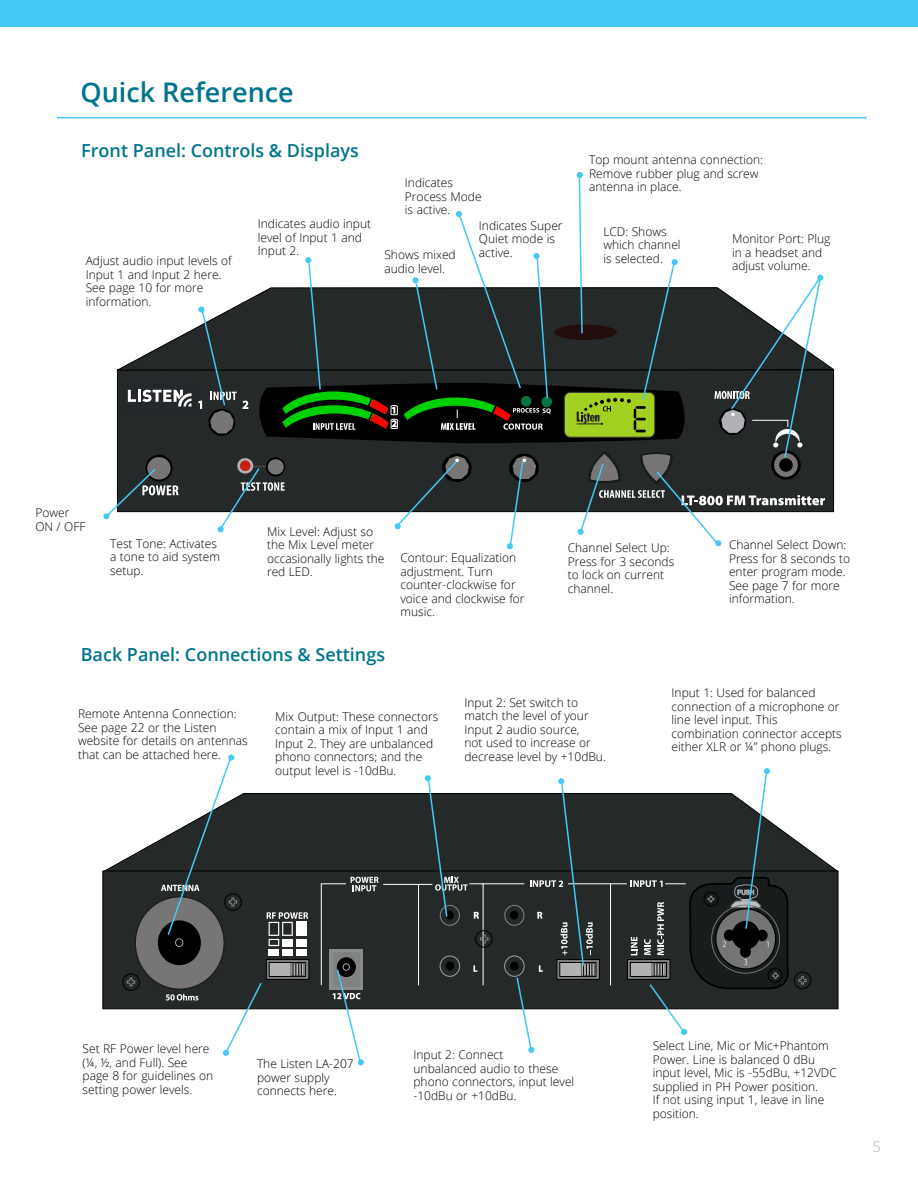
<style>
.page{position:relative;width:918px;height:1188px;background:#fff}
.page>*{position:absolute;margin:0;border:0;box-sizing:border-box;transform-origin:0 0}
.t1{font:600 27px "Open Sans";color:#00748e}
.t2{font:600 18px "Open Sans";color:#00748e}
.t3{font:15px "Open Sans";color:#ccc}
.t4{font:300 12px/13.5px "Open Sans";color:#000}
.t5{font:700 6.75px "Myriad Pro";color:#fff}
</style>
<div class="page">
<div style="left:0;top:0;width:918px;height:27px;background:#44c8f5"></div>
<div style="left:117px;top:370px;width:717px;height:142px;background:#262929;border:1px solid #000"></div>
<div style="left:146px;top:455px;width:26px;height:27px;background:#000;border-radius:50%"></div>
<svg style="left:116px;top:326px;width:719px;height:45px"></svg>
<svg style="left:102px;top:793px;width:737px;height:79px"></svg>
<div style="left:103px;top:871px;width:735px;height:138px;background:#262929;border:1px solid #000"></div>
<hr style="left:383px;top:884px;width:49px;height:1px;background:#fff">
<hr style="left:469px;top:883px;width:55px;height:1px;background:#fff">
<hr style="left:483px;top:884px;width:1px;height:101px;background:#fff">
<hr style="left:418px;top:884px;width:1px;height:101px;background:#fff">
<hr style="left:568px;top:883px;width:59px;height:1px;background:#fff">
<hr style="left:610px;top:884px;width:1px;height:101px;background:#fff">
<div style="left:475px;top:930px;width:18px;height:18px;border:1px solid #000;border-radius:50%"></div>
<svg style="left:473px;top:965px;width:4px;height:7px"></svg>
<svg style="left:474px;top:912px;width:5px;height:7px"></svg>
<div style="left:505px;top:905px;width:19px;height:20px;border:1px solid #848688;border-radius:50%"></div>
<div style="left:510px;top:911px;width:8px;height:9px;background:#000;border-radius:50%"></div>
<div style="left:505px;top:956px;width:19px;height:20px;border:1px solid #9fa1a4;border-radius:50%"></div>
<div style="left:510px;top:961px;width:9px;height:10px;background:#000;border-radius:50%"></div>
<div style="left:440px;top:905px;width:20px;height:20px;border:1px solid #848688;border-radius:50%"></div>
<div style="left:440px;top:956px;width:20px;height:20px;border:1px solid #9fa1a4;border-radius:50%"></div>
<div style="left:446px;top:961px;width:8px;height:10px;background:#000;border-radius:50%"></div>
<svg style="left:627px;top:959px;width:4px;height:21px"></svg>
<svg style="left:630px;top:962px;width:1px;height:15px"></svg>
<svg style="left:593px;top:959px;width:7px;height:21px"></svg>
<svg style="left:593px;top:962px;width:3px;height:15px"></svg>
<div style="left:581px;top:963px;width:14px;height:13px;border:1px solid #616264"></div>
<div style="left:266px;top:959px;width:43px;height:21px;background:#808080;border:1px solid #000"></div>
<div style="left:269px;top:962px;width:37px;height:15px;background:#b2b2b2;border:1px solid #000"></div>
<div style="left:291px;top:963px;width:13px;height:13px;border:1px solid #616264"></div>
<svg style="left:293px;top:964px;width:9px;height:12px"></svg>
<svg style="left:480px;top:935px;width:8px;height:8px"></svg>
<div style="left:794px;top:972px;width:17px;height:17px;border:1px solid #000;border-radius:50%"></div>
<svg style="left:799px;top:977px;width:7px;height:7px"></svg>
<div style="left:122px;top:973px;width:18px;height:18px;border:1px solid #000;border-radius:50%"></div>
<svg style="left:127px;top:978px;width:8px;height:8px"></svg>
<div style="left:224px;top:893px;width:18px;height:18px;border:1px solid #000;border-radius:50%"></div>
<div style="left:135px;top:897px;width:89px;height:92px;background:#787575;border-radius:50%"></div>
<div style="left:158px;top:920px;width:43px;height:45px;background:#000;border-radius:50%"></div>
<div style="left:166px;top:928px;width:27px;height:28px;border:1px solid #000;border-radius:50%"></div>
<div style="left:175px;top:939px;width:8px;height:8px;border:1px solid #9fa1a4;border-radius:50%"></div>
<svg style="left:166px;top:994px;width:32px;height:7px"></svg>
<div style="left:282px;top:949px;width:11px;height:7px;background:#fff"></div>
<div style="left:296px;top:949px;width:11px;height:7px;background:#fff"></div>
<div style="left:269px;top:949px;width:10px;height:7px;background:#fff"></div>
<svg style="left:267px;top:912px;width:41px;height:34px"></svg>
<svg style="left:103px;top:456px;width:76px;height:63px"></svg>
<hr style="left:57px;top:117px;width:810px;height:1px;background:#44c8f5">
<svg style="left:128px;top:390px;width:64px;height:17px"></svg>
<svg style="left:223px;top:983px;width:40px;height:73px"></svg>
<svg style="left:320px;top:877px;width:59px;height:188px"></svg>
<svg style="left:631px;top:768px;width:161px;height:267px"></svg>
<svg style="left:515px;top:778px;width:78px;height:275px"></svg>
<svg style="left:425px;top:775px;width:43px;height:143px"></svg>
<svg style="left:161px;top:755px;width:76px;height:182px"></svg>
<svg style="left:198px;top:172px;width:627px;height:377px"></svg>
<h1 class="t1" style="left:81px;top:81px;width:215px">Quick Reference</h1>
<h2 class="t2" style="left:81px;top:143px;width:279px">Front Panel: Controls &amp; Displays</h2>
<p class="t4" style="left:86px;top:254px;width:148px">Adjust audio input levels of<br>Input 1 and Input 2 here.<br>See page 10 for more information.</p>
<p class="t4" style="left:258px;top:217px;width:115px">Indicates audio input level of Input 1 and<br>Input 2.</p>
<p class="t4" style="left:405px;top:176px;width:78px">Indicates<br>Process Mode is active.</p>
<p class="t4" style="left:384px;top:248px;width:73px">Shows mixed audio level.</p>
<p class="t4" style="left:479px;top:218px;width:85px">Indicates Super<br>Quiet mode is active.</p>
<p class="t4" style="left:589px;top:153px;width:175px">Top mount antenna connection:<br>Remove rubber plug and screw antenna in place.</p>
<p class="t4" style="left:603px;top:224px;width:79px">LCD: Shows which channel is selected.</p>
<p class="t4" style="left:732px;top:232px;width:100px">Monitor Port: Plug in a headset and adjust volume.</p>
<p class="t5" style="left:543px;top:408px;width:10px">SQ</p>
<p class="t4" style="left:35px;top:507px;width:51px">Power<br>ON / OFF</p>
<p class="t4" style="left:110px;top:536px;width:111px">Test Tone: Activates a tone to aid system setup.</p>
<p class="t4" style="left:267px;top:524px;width:119px">Mix Level: Adjust so the Mix Level meter occasionally lights the red LED.</p>
<h2 class="t2" style="left:81px;top:648px;width:306px">Back Panel: Connections &amp; Settings</h2>
<p class="t4" style="left:400px;top:551px;width:126px">Contour: Equalization adjustment. Turn counter-clockwise for voice and clockwise for music.</p>
<p class="t4" style="left:568px;top:541px;width:108px">Channel Select Up:<br>Press for 3 seconds to lock on current channel.</p>
<p class="t4" style="left:729px;top:538px;width:123px">Channel Select Down:<br>Press for 8 seconds to enter program mode.<br>See page 7 for more information.</p>
<p class="t4" style="left:78px;top:707px;width:171px">Remote Antenna Connection:<br>See page 22 or the Listen website for details on antennas that can be attached here.</p>
<p class="t4" style="left:275px;top:709px;width:165px">Mix Output: These connectors contain a mix of Input 1 and<br>Input 2. They are unbalanced phono connectors; and the output level is -10dBu.</p>
<p class="t4" style="left:465px;top:695px;width:143px">Input 2: Set switch to match the level of your<br>Input 2 audio source,<br>not used to increase or decrease level by +10dBu.</p>
<p class="t4" style="left:672px;top:686px;width:172px">Input 1: Used for balanced connection of a microphone or line level input. This combination connector accepts either XLR or ¼” phono plugs.</p>
<p class="t4" style="left:83px;top:1042px;width:132px">Set RF Power level here (¼, ½, and Full). See page 8 for guidelines on setting power levels.</p>
<p class="t4" style="left:414px;top:1048px;width:162px">Input 2: Connect<br>unbalanced audio to these phono connectors, input level -10dBu or +10dBu.</p>
<p class="t4" style="left:257px;top:1057px;width:98px">The Listen LA-207 power supply connects here.</p>
<p class="t4" style="left:653px;top:1039px;width:186px">Select Line, Mic or Mic+Phantom<br>Power. Line is balanced 0 dBu input level, Mic is -55dBu, +12VDC supplied in PH Power position.<br>If not using input 1, leave in line position.</p>
<p class="t3" style="left:872px;top:1141px;width:10px">5</p>
</div>
